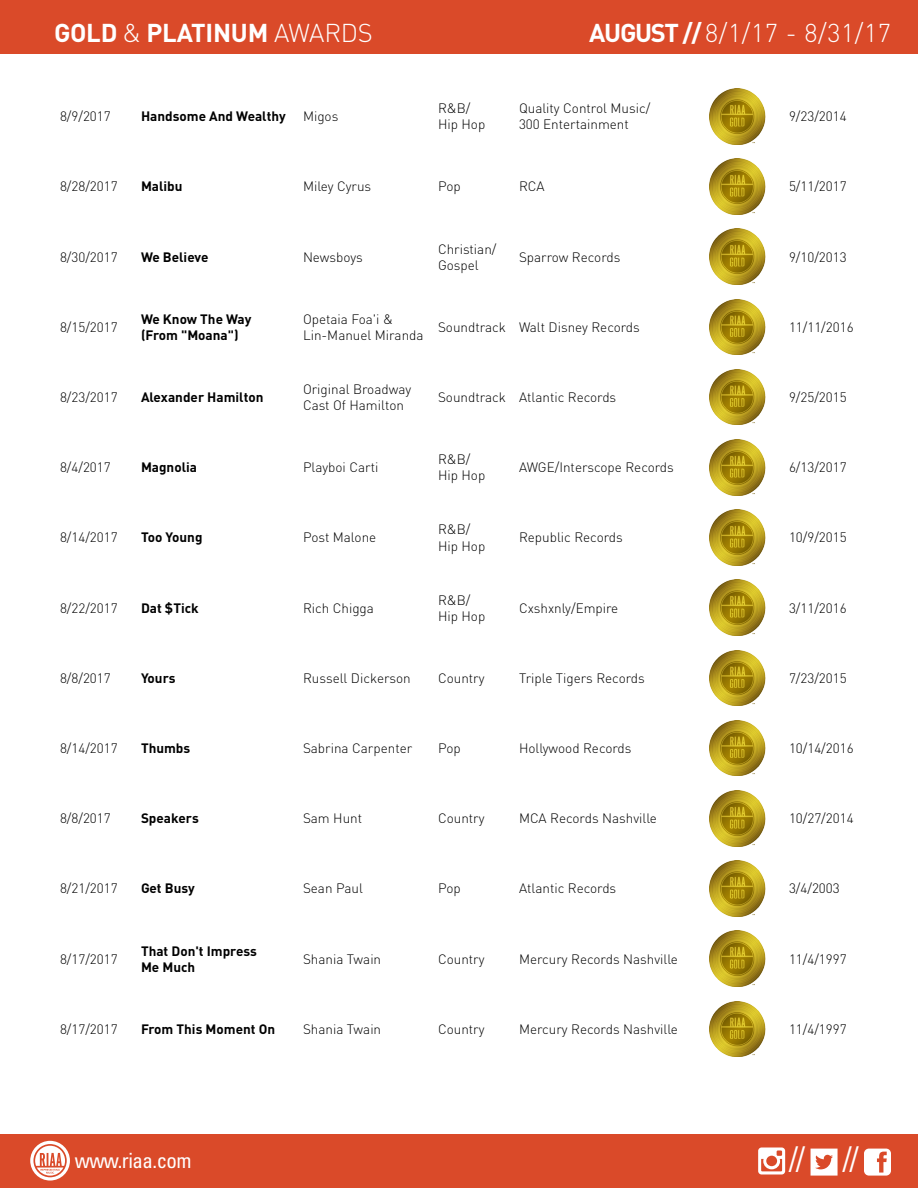
<style>
.page{position:relative;width:918px;height:1188px;background:#fff}
.page>*{position:absolute;margin:0;border:0;box-sizing:border-box;transform-origin:0 0}
.t1{font:condensed 31.5px "Univers LT Std";color:#fff}
.t2{font:300 25.5px "DINOT";color:#fff}
.t3{font:700 25.5px "DINOT";letter-spacing:-.01em;color:#fff}
.t4{font:condensed 21px "Univers LT Std";letter-spacing:-.025em;color:#fff}
.t5{font:300 13.5px/16.2px "DINOT";color:#000}
.t6{font:700 13.5px/16.2px "DINOT";color:#000}
.s1{font-weight:300}
.s2{font-weight:700}
</style>
<div class="page">
<div style="left:0;top:1134px;width:918px;height:54px;background:#da4a29"></div>
<div style="left:0;top:0;width:918px;height:54px;background:#da4a29"></div>
<svg style="left:758px;top:1148px;width:27px;height:26px"></svg>
<svg style="left:811px;top:1149px;width:27px;height:27px"></svg>
<svg style="left:864px;top:1149px;width:27px;height:27px"></svg>
<svg style="left:30px;top:1141px;width:40px;height:40px"></svg>
<img style="left:710px;top:88px;width:56px;height:56px">
<img style="left:710px;top:159px;width:56px;height:55px">
<img style="left:710px;top:229px;width:56px;height:55px">
<img style="left:710px;top:299px;width:56px;height:56px">
<img style="left:710px;top:369px;width:56px;height:56px">
<img style="left:710px;top:439px;width:56px;height:56px">
<img style="left:710px;top:510px;width:56px;height:55px">
<img style="left:710px;top:580px;width:56px;height:55px">
<img style="left:710px;top:650px;width:56px;height:56px">
<img style="left:710px;top:720px;width:56px;height:56px">
<img style="left:710px;top:790px;width:56px;height:56px">
<img style="left:710px;top:861px;width:56px;height:55px">
<img style="left:710px;top:931px;width:56px;height:55px">
<img style="left:710px;top:1001px;width:56px;height:56px">
<h2 class="t3" style="left:54px;top:15px;width:320px">GOLD <span class="s1">&amp;</span> PLATINUM <span class="s1">AWARDS</span></h2>
<h2 class="t2" style="left:589px;top:15px;width:303px"><span class="s2">AUGUST //</span>8/1/17 - 8/31/17</h2>
<p class="t5" style="left:60px;top:108px;width:52px">8/9/2017</p>
<p class="t6" style="left:141px;top:108px;width:146px">Handsome And Wealthy</p>
<p class="t5" style="left:303px;top:108px;width:37px">Migos</p>
<p class="t5" style="left:438px;top:100px;width:49px">R&amp;B/<br>Hip Hop</p>
<p class="t5" style="left:519px;top:100px;width:133px">Quality Control Music/<br>300 Entertainment</p>
<p class="t5" style="left:789px;top:108px;width:59px">9/23/2014</p>
<p class="t5" style="left:60px;top:178px;width:59px">8/28/2017</p>
<p class="t6" style="left:141px;top:178px;width:43px">Malibu</p>
<p class="t5" style="left:303px;top:178px;width:70px">Miley Cyrus</p>
<p class="t5" style="left:438px;top:178px;width:24px">Pop</p>
<p class="t5" style="left:519px;top:178px;width:27px">RCA</p>
<p class="t5" style="left:789px;top:178px;width:59px">5/11/2017</p>
<p class="t5" style="left:60px;top:248px;width:59px">8/30/2017</p>
<p class="t6" style="left:141px;top:248px;width:69px">We Believe</p>
<p class="t5" style="left:303px;top:248px;width:61px">Newsboys</p>
<p class="t5" style="left:438px;top:240px;width:60px">Christian/<br>Gospel</p>
<p class="t5" style="left:519px;top:248px;width:103px">Sparrow Records</p>
<p class="t5" style="left:789px;top:248px;width:59px">9/10/2013</p>
<p class="t5" style="left:60px;top:318px;width:59px">8/15/2017</p>
<p class="t6" style="left:141px;top:310px;width:112px">We Know The Way (From "Moana")</p>
<p class="t5" style="left:303px;top:310px;width:122px">Opetaia Foa'i &amp;<br>Lin-Manuel Miranda</p>
<p class="t5" style="left:438px;top:318px;width:203px">Soundtrack Walt Disney Records</p>
<p class="t5" style="left:789px;top:318px;width:66px">11/11/2016</p>
<p class="t5" style="left:60px;top:389px;width:59px">8/23/2017</p>
<p class="t6" style="left:141px;top:389px;width:124px">Alexander Hamilton</p>
<p class="t5" style="left:303px;top:380px;width:110px">Original Broadway<br>Cast Of Hamilton</p>
<p class="t5" style="left:438px;top:389px;width:180px">Soundtrack Atlantic Records</p>
<p class="t5" style="left:789px;top:389px;width:59px">9/25/2015</p>
<p class="t5" style="left:60px;top:459px;width:52px">8/4/2017</p>
<p class="t6" style="left:141px;top:459px;width:58px">Magnolia</p>
<p class="t5" style="left:303px;top:459px;width:77px">Playboi Carti</p>
<p class="t5" style="left:438px;top:451px;width:49px">R&amp;B/<br>Hip Hop</p>
<p class="t5" style="left:519px;top:459px;width:156px">AWGE/Interscope Records</p>
<p class="t5" style="left:789px;top:459px;width:59px">6/13/2017</p>
<p class="t5" style="left:60px;top:529px;width:59px">8/14/2017</p>
<p class="t6" style="left:141px;top:529px;width:63px">Too Young</p>
<p class="t5" style="left:303px;top:529px;width:75px">Post Malone</p>
<p class="t5" style="left:438px;top:521px;width:49px">R&amp;B/<br>Hip Hop</p>
<p class="t5" style="left:519px;top:529px;width:105px">Republic Records</p>
<p class="t5" style="left:789px;top:529px;width:59px">10/9/2015</p>
<p class="t5" style="left:60px;top:599px;width:59px">8/22/2017</p>
<p class="t6" style="left:141px;top:599px;width:59px">Dat $Tick</p>
<p class="t5" style="left:303px;top:599px;width:73px">Rich Chigga</p>
<p class="t5" style="left:438px;top:591px;width:49px">R&amp;B/<br>Hip Hop</p>
<p class="t5" style="left:519px;top:599px;width:101px">Cxshxnly/Empire</p>
<p class="t5" style="left:789px;top:599px;width:59px">3/11/2016</p>
<p class="t5" style="left:60px;top:669px;width:52px">8/8/2017</p>
<p class="t6" style="left:141px;top:669px;width:36px">Yours</p>
<p class="t5" style="left:303px;top:669px;width:109px">Russell Dickerson</p>
<p class="t5" style="left:438px;top:669px;width:48px">Country</p>
<p class="t5" style="left:519px;top:669px;width:127px">Triple Tigers Records</p>
<p class="t5" style="left:789px;top:669px;width:59px">7/23/2015</p>
<p class="t5" style="left:60px;top:740px;width:59px">8/14/2017</p>
<p class="t6" style="left:141px;top:740px;width:51px">Thumbs</p>
<p class="t5" style="left:303px;top:740px;width:111px">Sabrina Carpenter</p>
<p class="t5" style="left:438px;top:740px;width:24px">Pop</p>
<p class="t5" style="left:519px;top:740px;width:114px">Hollywood Records</p>
<p class="t5" style="left:789px;top:740px;width:66px">10/14/2016</p>
<p class="t5" style="left:60px;top:810px;width:52px">8/8/2017</p>
<p class="t6" style="left:141px;top:810px;width:59px">Speakers</p>
<p class="t5" style="left:303px;top:810px;width:61px">Sam Hunt</p>
<p class="t5" style="left:438px;top:810px;width:48px">Country</p>
<p class="t5" style="left:519px;top:810px;width:139px">MCA Records Nashville</p>
<p class="t5" style="left:789px;top:810px;width:66px">10/27/2014</p>
<p class="t5" style="left:60px;top:880px;width:59px">8/21/2017</p>
<p class="t6" style="left:141px;top:880px;width:55px">Get Busy</p>
<p class="t5" style="left:303px;top:880px;width:61px">Sean Paul</p>
<p class="t5" style="left:438px;top:880px;width:24px">Pop</p>
<p class="t5" style="left:519px;top:880px;width:99px">Atlantic Records</p>
<p class="t5" style="left:789px;top:880px;width:52px">3/4/2003</p>
<p class="t5" style="left:60px;top:950px;width:59px">8/17/2017</p>
<p class="t6" style="left:141px;top:942px;width:117px">That Don't Impress<br>Me Much</p>
<p class="t5" style="left:303px;top:950px;width:80px">Shania Twain</p>
<p class="t5" style="left:438px;top:950px;width:48px">Country</p>
<p class="t5" style="left:519px;top:950px;width:160px">Mercury Records Nashville</p>
<p class="t5" style="left:789px;top:950px;width:59px">11/4/1997</p>
<p class="t5" style="left:60px;top:1020px;width:59px">8/17/2017</p>
<p class="t6" style="left:141px;top:1020px;width:136px">From This Moment On</p>
<p class="t5" style="left:303px;top:1020px;width:80px">Shania Twain</p>
<p class="t5" style="left:438px;top:1020px;width:48px">Country</p>
<p class="t5" style="left:519px;top:1020px;width:160px">Mercury Records Nashville</p>
<p class="t5" style="left:789px;top:1020px;width:59px">11/4/1997</p>
<h3 class="t4" style="left:75px;top:1147px;width:119px">www.riaa.com</h3>
<h1 class="t1" style="left:789px;top:1138px;width:71px">// //</h1>
</div>
